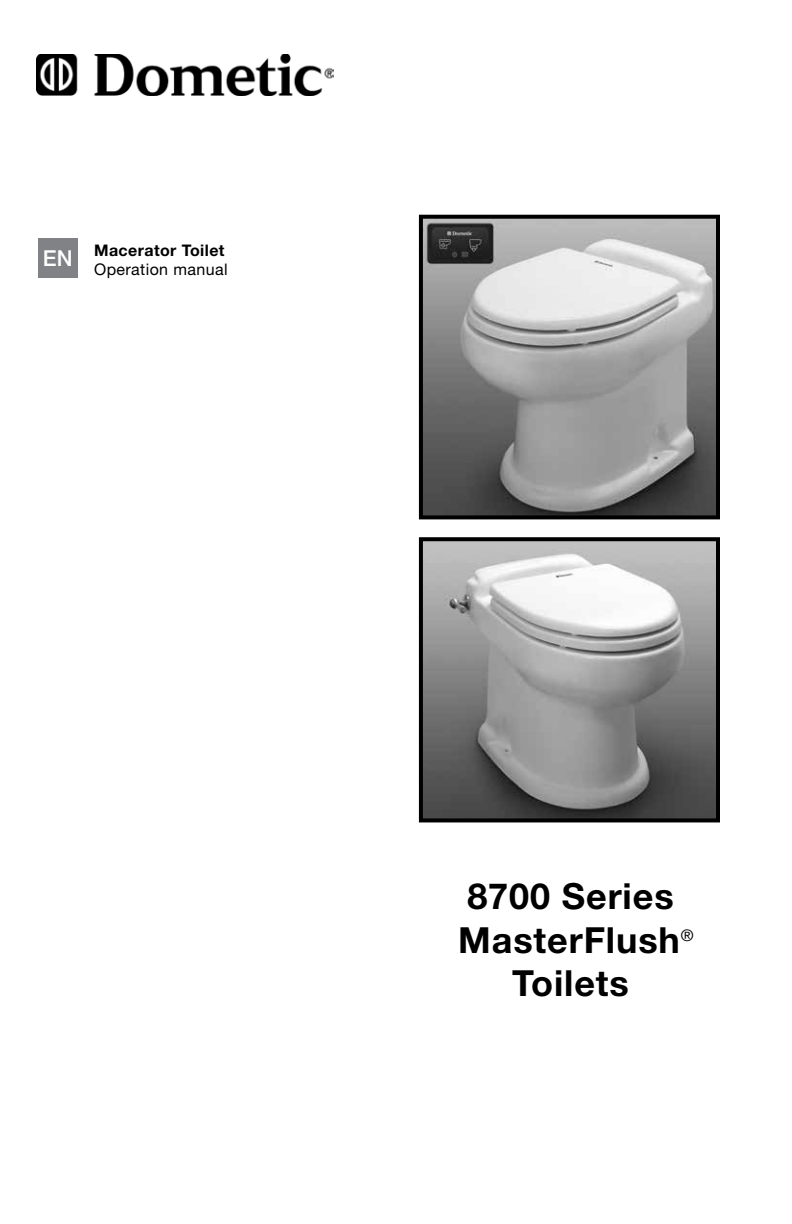
<style>
.page{position:relative;width:792px;height:1224px;background:#fff}
.page>*{position:absolute;margin:0;border:0;box-sizing:border-box;transform-origin:0 0}
.t1{font:700 36px/43.2px "Helvetica Neue LT Std";letter-spacing:.025em;color:#000}
.t2{font:500 22px "Helvetica Neue LT Std";color:#fff}
.t3{font:16px "Helvetica Neue LT Std";letter-spacing:.025em;color:#000}
.t4{font:700 16px "Helvetica Neue LT Std";letter-spacing:.025em;color:#000}
</style>
<div class="page">
<div style="left:38px;top:239px;width:40px;height:39px;background:#808285"></div>
<img style="left:424px;top:220px;width:291px;height:294px">
<div style="left:419px;top:215px;width:301px;height:304px;border:4px solid #000"></div>
<img style="left:424px;top:542px;width:291px;height:275px">
<div style="left:419px;top:537px;width:301px;height:285px;border:4px solid #000"></div>
<img style="left:36px;top:54px;width:298px;height:42px">
<p class="t2" style="left:43px;top:245px;width:31px">EN</p>
<p class="t4" style="left:94px;top:240px;width:132px">Macerator Toilet</p>
<p class="t3" style="left:94px;top:260px;width:135px">Operation manual</p>
<p class="t1" style="left:458px;top:874px;width:223px">8700 Series<br>MasterFlush</p>
<p class="t3" style="left:681px;top:925px;width:14px">®</p>
<p class="t1" style="left:512px;top:961px;width:118px">Toilets</p>
</div>
